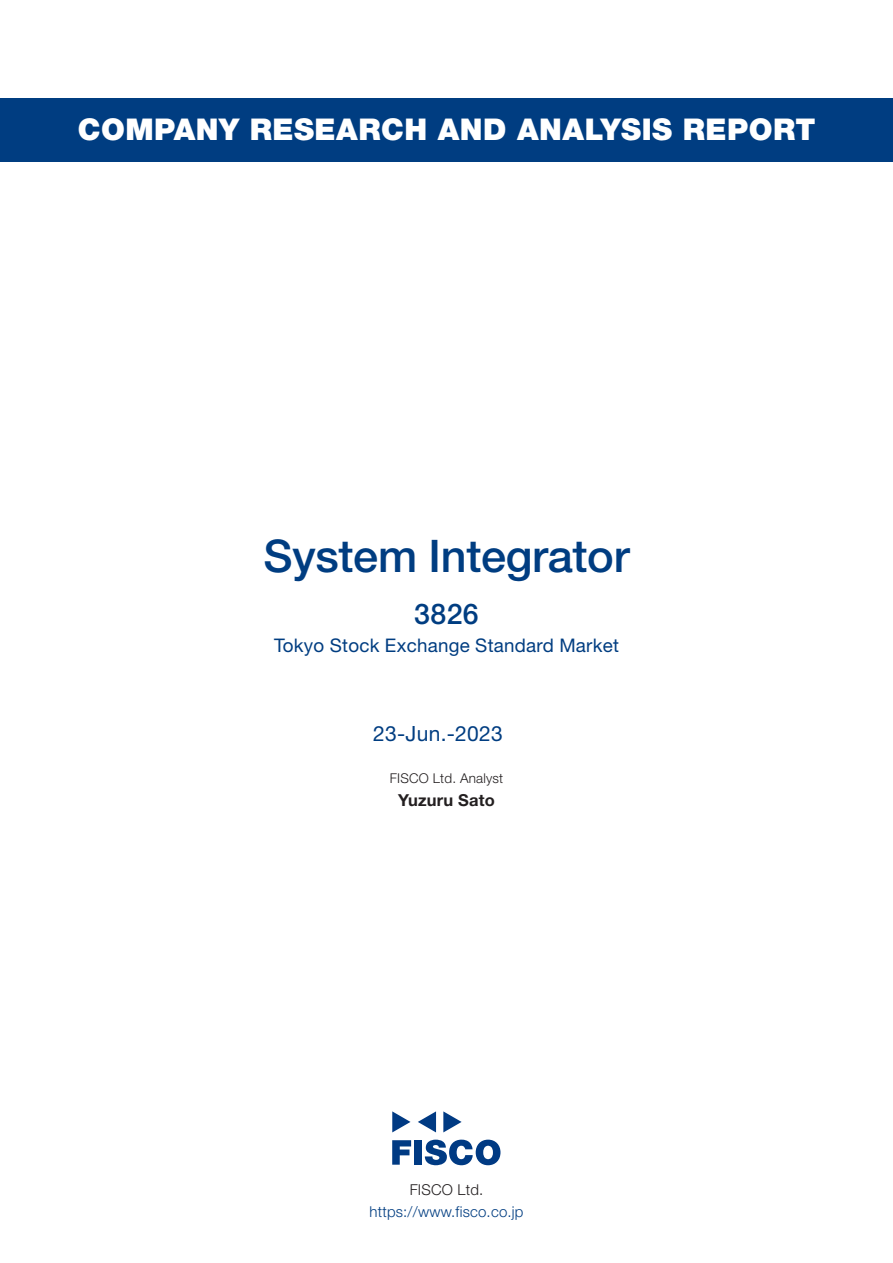
<style>
.page{position:relative;width:893px;height:1263px;background:#fff}
.page>*{position:absolute;margin:0;border:0;box-sizing:border-box;transform-origin:0 0}
.t1{font:500 45px "Helvetica Neue LT Std";letter-spacing:-.005em;color:#003d81}
.t2{font:900 30px "Helvetica Neue LT Std";letter-spacing:.015em;color:#fff}
.t3{font:500 28.5px "Helvetica Neue LT Std";color:#003d81}
.t4{font:21px "Helvetica Neue LT Std";letter-spacing:.015em;color:#003d81}
.t5{font:18.75px "Helvetica Neue LT Std";letter-spacing:.015em;color:#003d81}
.t6{font:700 16.5px "Helvetica Neue LT Std";letter-spacing:.015em;color:#231f20}
.t7{font:300 15px "Helvetica Neue LT Std";letter-spacing:.015em;color:#003d81}
.t8{font:300 15px "Helvetica Neue LT Std";letter-spacing:.015em;color:#231f20}
.t9{font:300 13.5px "Helvetica Neue LT Std";letter-spacing:.015em;color:#231f20}
</style>
<div class="page">
<svg style="left:392px;top:1140px;width:19px;height:25px"></svg>
<div style="left:414px;top:1140px;width:8px;height:25px;background:#003a83"></div>
<svg style="left:425px;top:1139px;width:75px;height:26px"></svg>
<svg style="left:392px;top:1111px;width:18px;height:21px"></svg>
<svg style="left:443px;top:1111px;width:19px;height:21px"></svg>
<svg style="left:418px;top:1111px;width:18px;height:21px"></svg>
<div style="left:0;top:98px;width:893px;height:64px;background:#003d81"></div>
<p class="t2" style="left:78px;top:112px;width:739px">COMPANY RESEARCH AND ANALYSIS REPORT</p>
<h1 class="t1" style="left:264px;top:529px;width:367px">System Integrator</h1>
<p class="t3" style="left:414px;top:596px;width:66px">3826</p>
<p class="t5" style="left:274px;top:634px;width:347px">Tokyo Stock Exchange Standard Market</p>
<p class="t4" style="left:373px;top:721px;width:131px">23-Jun.-2023</p>
<p class="t9" style="left:390px;top:770px;width:115px">FISCO Ltd. Analyst</p>
<p class="t6" style="left:398px;top:789px;width:98px">Yuzuru Sato</p>
<p class="t8" style="left:410px;top:1180px;width:75px">FISCO Ltd.</p>
<p class="t7" style="left:369px;top:1202px;width:156px">https://www.fisco.co j p.</p>
</div>
